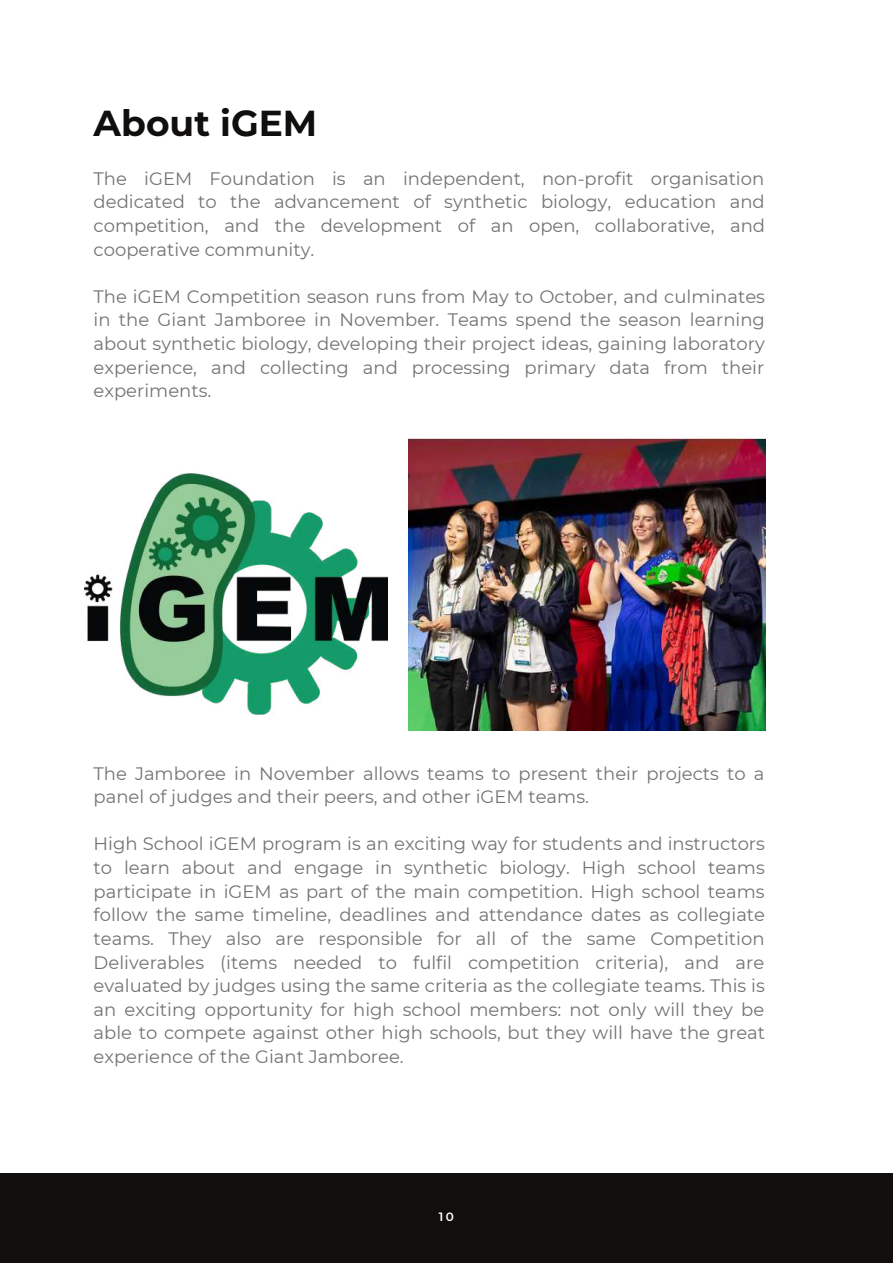
<style>
.page{position:relative;width:893px;height:1264px;background:#fff}
.page>*{position:absolute;margin:0;border:0;box-sizing:border-box;transform-origin:0 0}
.t1{font:700 36px "Montserrat";color:#100f0d}
.t2{font:18px/23.5px "Montserrat";color:#737373;text-align:justify}
.t3{font:600 12px "Montserrat";color:#fff}
</style>
<div class="page">
<div style="left:0;top:1173px;width:892px;height:89px;background:#100f0d"></div>
<img style="left:408px;top:438px;width:357px;height:293px">
<img style="left:85px;top:473px;width:302px;height:242px">
<h1 class="t1" style="left:94px;top:101px;width:225px">About iGEM</h1>
<p class="t2" style="left:94px;top:166px;width:673px">The iGEM Foundation is an independent, non-profit organisation dedicated to the advancement of synthetic biology, education and competition, and the development of an open, collaborative, and cooperative community.</p>
<p class="t2" style="left:94px;top:284px;width:673px">The iGEM Competition season runs from May to October, and culminates in the Giant Jamboree in November. Teams spend the season learning about synthetic biology, developing their project ideas, gaining laboratory experience, and collecting and processing primary data from their experiments.</p>
<p class="t2" style="left:94px;top:761px;width:672px">The Jamboree in November allows teams to present their projects to a panel of judges and their peers, and other iGEM teams.</p>
<p class="t2" style="left:94px;top:832px;width:673px">High School iGEM program is an exciting way for students and instructors to learn about and engage in synthetic biology. High school teams participate in iGEM as part of the main competition. High school teams follow the same timeline, deadlines and attendance dates as collegiate teams. They also are responsible for all of the same Competition Deliverables (items needed to fulfil competition criteria), and are evaluated by judges using the same criteria as the collegiate teams. This is an exciting opportunity for high school members: not only will they be able to compete against other high schools, but they will have the great experience of the Giant Jamboree.</p>
<p class="t3" style="left:439px;top:1208px;width:17px">10</p>
</div>
